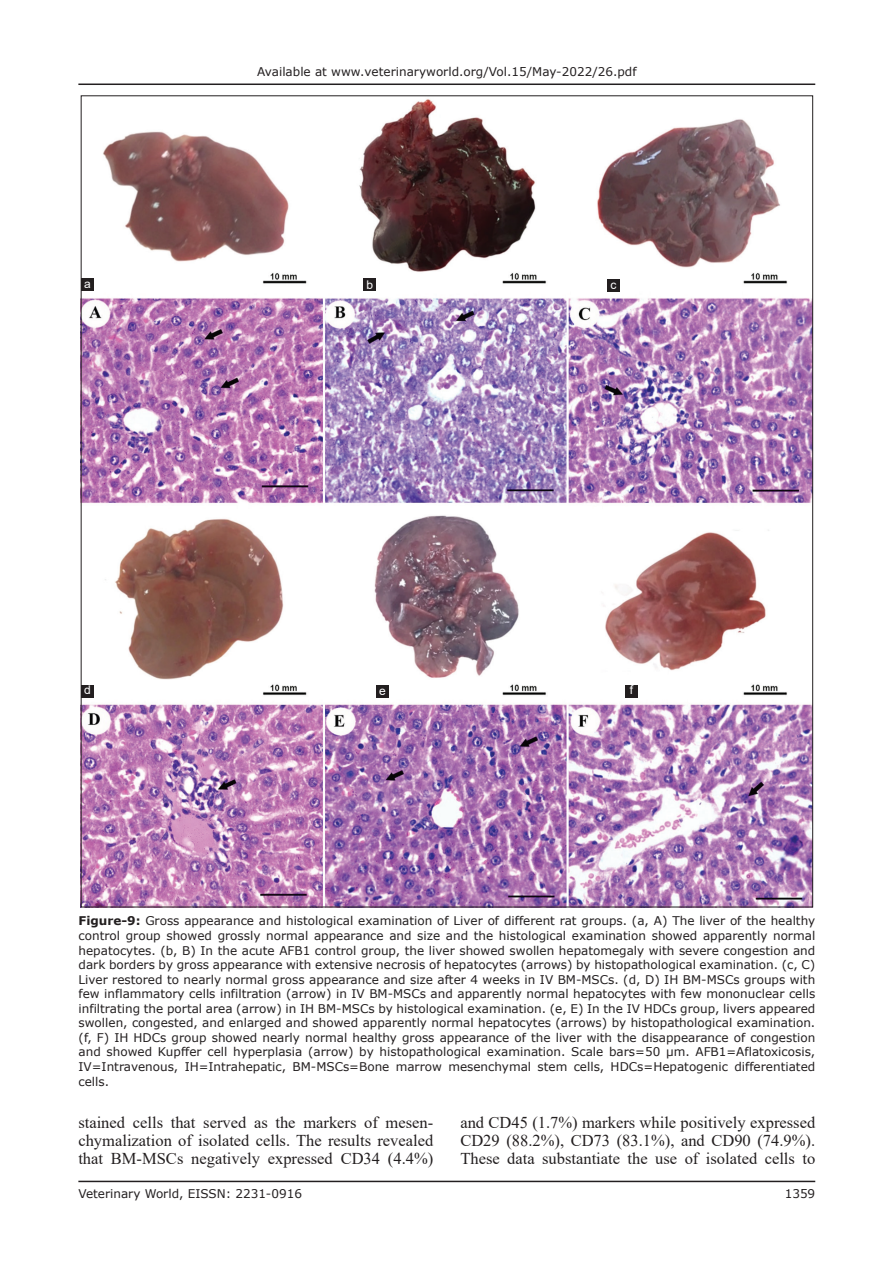
<style>
.page{position:relative;width:894px;height:1263px;background:#fff}
.page>*{position:absolute;margin:0;border:0;box-sizing:border-box;transform-origin:0 0}
.TX{font:16.5px/18.3px "Times New Roman";color:#231f20;text-align:justify}
.FGC{font:12px/14.5px "Verdana";color:#231f20;text-align:justify}
.LABEL{font:12px "Arial";color:#fff}
.s1{font-weight:700}
</style>
<div class="page">
<hr style="left:78px;top:1180px;width:737px;height:2px;background:#231f20">
<hr style="left:78px;top:83px;width:737px;height:2px;background:#231f20">
<img style="left:83px;top:99px;width:727px;height:806px">
<div style="left:607px;top:279px;width:12px;height:13px;background:#231f20"></div>
<div style="left:363px;top:278px;width:13px;height:13px;background:#231f20"></div>
<div style="left:81px;top:278px;width:13px;height:13px;background:#231f20"></div>
<div style="left:625px;top:685px;width:12px;height:12px;background:#231f20"></div>
<div style="left:376px;top:685px;width:13px;height:12px;background:#231f20"></div>
<div style="left:81px;top:685px;width:13px;height:12px;background:#231f20"></div>
<p class="FGC" style="left:257px;top:64px;width:381px">Available at www.veterinaryworld.org/Vol.15/May-2022/26.pdf</p>
<p class="LABEL" style="left:84px;top:275px;width:8px">a</p>
<p class="LABEL" style="left:366px;top:277px;width:8px">b</p>
<p class="LABEL" style="left:610px;top:276px;width:7px">c</p>
<p class="LABEL" style="left:84px;top:682px;width:8px">d</p>
<p class="LABEL" style="left:379px;top:683px;width:8px">e</p>
<p class="LABEL" style="left:629px;top:682px;width:5px">f</p>
<p class="FGC" style="left:78px;top:913px;width:738px"><span class="s1">Figure-9:</span> Gross appearance and histological examination of Liver of different rat groups. (a, A) The liver of the healthy control group showed grossly normal appearance and size and the histological examination showed apparently normal hepatocytes. (b, B) In the acute AFB1 control group, the liver showed swollen hepatomegaly with severe congestion and dark borders by gross appearance with extensive necrosis of hepatocytes (arrows) by histopathological examination. (c, C)<br>Liver restored to nearly normal gross appearance and size after 4 weeks in IV BM-MSCs. (d, D) IH BM-MSCs groups with few inflammatory cells infiltration (arrow) in IV BM-MSCs and apparently normal hepatocytes with few mononuclear cells infiltrating the portal area (arrow) in IH BM-MSCs by histological examination. (e, E) In the IV HDCs group, livers appeared swollen, congested, and enlarged and showed apparently normal hepatocytes (arrows) by histopathological examination. (f, F) IH HDCs group showed nearly normal healthy gross appearance of the liver with the disappearance of congestion and showed Kupffer cell hyperplasia (arrow) by histopathological examination. Scale bars=50 μm. AFB1=Aflatoxicosis, IV=Intravenous, IH=Intrahepatic, BM-MSCs=Bone marrow mesenchymal stem cells, HDCs=Hepatogenic differentiated cells.</p>
<p class="TX" style="left:78px;top:1112px;width:356px">stained cells that served as the markers of mesen&shy;chymalization of isolated cells. The results revealed that BM-MSCs negatively expressed CD34 (4.4%)</p>
<p class="TX" style="left:460px;top:1112px;width:356px">and CD45 (1.7%) markers while positively expressed CD29 (88.2%), CD73 (83.1%), and CD90 (74.9%).<br>These data substantiate the use of isolated cells to</p>
<p class="FGC" style="left:78px;top:1186px;width:225px">Veterinary World, EISSN: 2231-0916</p>
<p class="FGC" style="left:784px;top:1186px;width:32px">1359</p>
</div>
